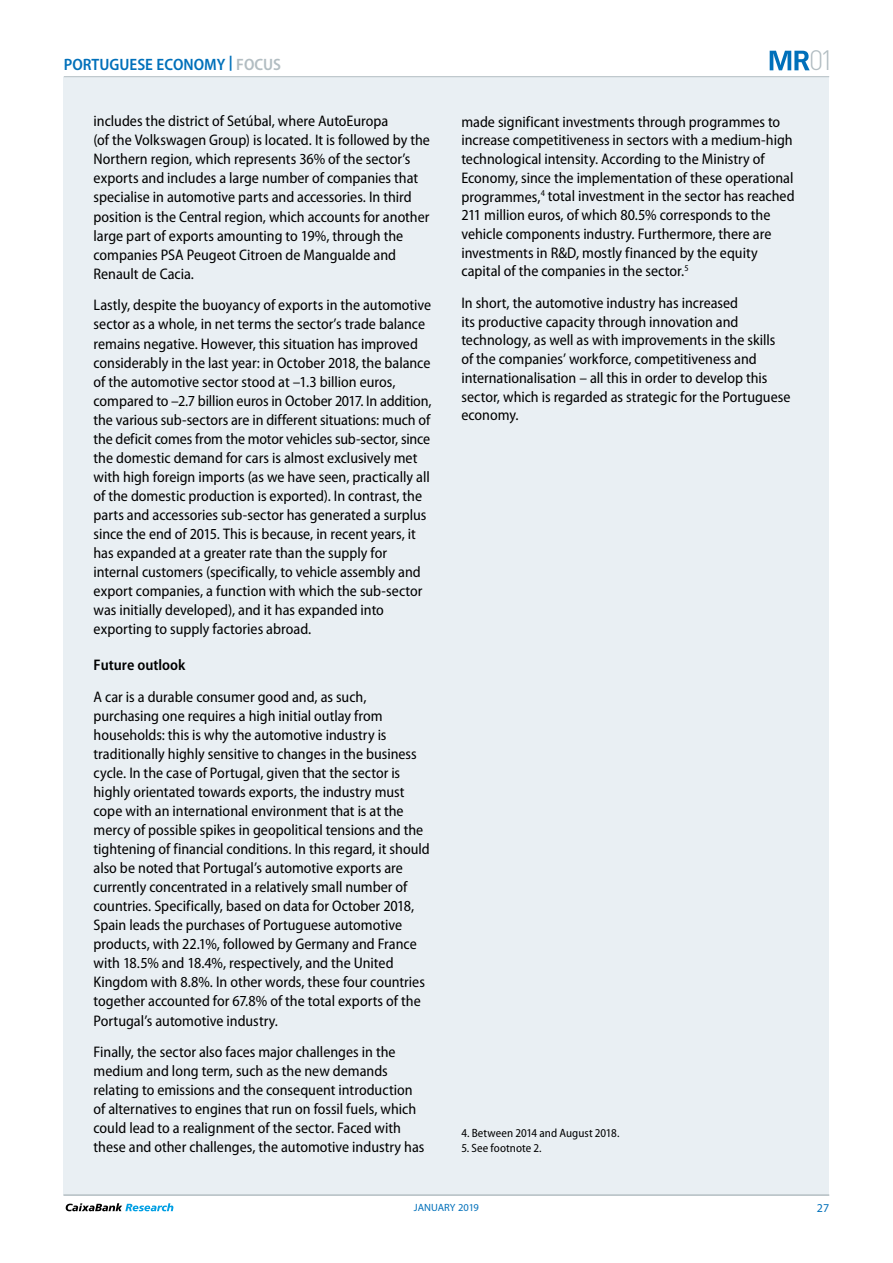
<style>
.page{position:relative;width:893px;height:1263px;background:#fff}
.page>*{position:absolute;margin:0;border:0;box-sizing:border-box;transform-origin:0 0}
.t1{font:300 27.6px "DIN Pro";color:#b2bdc2}
.t2{font:600 semi-condensed 16.5px "Myriad Pro";color:#0070ba}
.t3{font:semi-condensed 15.3px/19px "Myriad Pro";color:#000}
.t4{font:600 semi-condensed 15.3px "Myriad Pro";color:#000}
.t5{font:semi-condensed 12px "Myriad Pro";letter-spacing:.005em;color:#000}
.t6{font:12px "Myriad Pro";color:#0070ba}
.t7{font:10.5px "Myriad Pro";color:#0070ba}
.s1{color:#b2bdc2}
</style>
<div class="page">
<div style="left:64px;top:77px;width:765px;height:1118px;background:#e9eff3"></div>
<hr style="left:64px;top:76px;width:765px;height:1px;background:#b2bdc2">
<svg style="left:770px;top:51px;width:40px;height:19px"></svg>
<hr style="left:63px;top:1195px;width:766px;height:1px;background:#b2bdc2">
<svg style="left:66px;top:1203px;width:107px;height:8px"></svg>
<p class="t2" style="left:64px;top:55px;width:219px">PORTUGUESE ECONOMY <sup>|</sup> <span class="s1">FOCUS</span></p>
<h1 class="t1" style="left:809px;top:42px;width:26px">01</h1>
<p class="t3" style="left:94px;top:112px;width:338px">includes the district of Setúbal, where AutoEuropa<br>(of the Volkswagen Group) is located. It is followed by the Northern region, which represents 36% of the sector’s exports and includes a large number of companies that specialise in automotive parts and accessories. In third position is the Central region, which accounts for another large part of exports amounting to 19%, through the companies PSA Peugeot Citroen de Mangualde and Renault de Cacia.</p>
<p class="t3" style="left:94px;top:296px;width:339px">Lastly, despite the buoyancy of exports in the automotive sector as a whole, in net terms the sector’s trade balance remains negative. However, this situation has improved considerably in the last year: in October 2018, the balance of the automotive sector stood at –1.3 billion euros, compared to –2.7 billion euros in October 2017. In addition, the various sub-sectors are in different situations: much of the deficit comes from the motor vehicles sub-sector, since the domestic demand for cars is almost exclusively met with high foreign imports (as we have seen, practically all of the domestic production is exported). In contrast, the parts and accessories sub-sector has generated a surplus since the end of 2015. This is because, in recent years, it has expanded at a greater rate than the supply for internal customers (specifically, to vehicle assembly and export companies, a function with which the sub-sector was initially developed), and it has expanded into exporting to supply factories abroad.</p>
<p class="t4" style="left:94px;top:656px;width:93px">Future outlook</p>
<p class="t3" style="left:94px;top:687px;width:338px">A car is a durable consumer good and, as such, purchasing one requires a high initial outlay from households: this is why the automotive industry is traditionally highly sensitive to changes in the business cycle. In the case of Portugal, given that the sector is highly orientated towards exports, the industry must cope with an international environment that is at the mercy of possible spikes in geopolitical tensions and the tightening of financial conditions. In this regard, it should also be noted that Portugal’s automotive exports are currently concentrated in a relatively small number of countries. Specifically, based on data for October 2018, Spain leads the purchases of Portuguese automotive products, with 22.1%, followed by Germany and France with 18.5% and 18.4%, respectively, and the United Kingdom with 8.8%. In other words, these four countries together accounted for 67.8% of the total exports of the Portugal’s automotive industry.</p>
<p class="t3" style="left:94px;top:1043px;width:332px">Finally, the sector also faces major challenges in the medium and long term, such as the new demands relating to emissions and the consequent introduction of alternatives to engines that run on fossil fuels, which could lead to a realignment of the sector. Faced with these and other challenges, the automotive industry has</p>
<p class="t3" style="left:461px;top:112px;width:335px">made significant investments through programmes to increase competitiveness in sectors with a medium-high technological intensity. According to the Ministry of Economy, since the implementation of these operational programmes,<sup>4</sup> total investment in the sector has reached 211 million euros, of which 80.5% corresponds to the vehicle components industry. Furthermore, there are investments in R&amp;D, mostly financed by the equity capital of the companies in the sector.<sup>5</sup></p>
<p class="t3" style="left:461px;top:294px;width:331px">In short, the automotive industry has increased<br>its productive capacity through innovation and technology, as well as with improvements in the skills of the companies’ workforce, competitiveness and internationalisation – all this in order to develop this sector, which is regarded as strategic for the Portuguese economy.</p>
<p class="t5" style="left:461px;top:1127px;width:160px">4. Between 2014 and August 2018.</p>
<p class="t5" style="left:461px;top:1142px;width:82px">5. See footnote 2.</p>
<p class="t7" style="left:414px;top:1202px;width:66px">JANUARY 2019</p>
<p class="t6" style="left:817px;top:1202px;width:14px">27</p>
</div>
